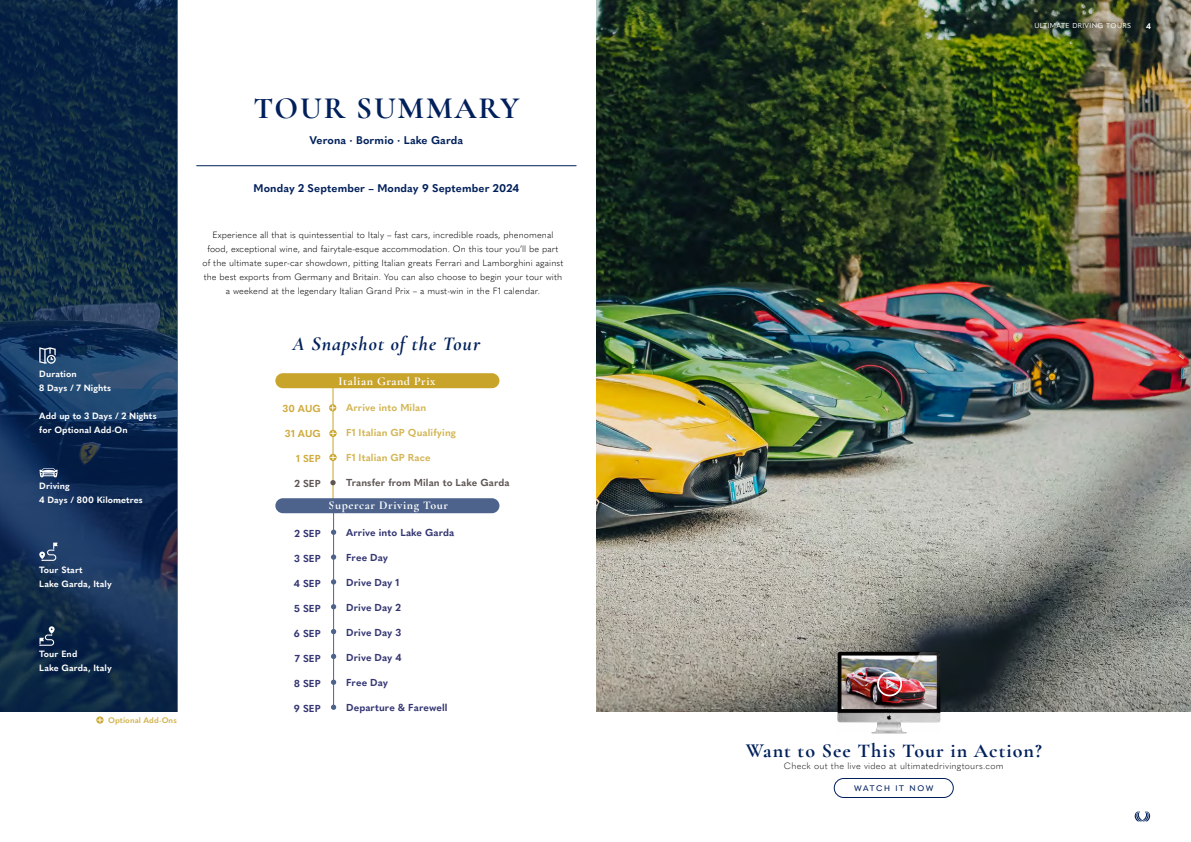
<style>
.page{position:relative;width:1191px;height:842px;background:#fff}
.page>*{position:absolute;margin:0;border:0;box-sizing:border-box;transform-origin:0 0}
.t1{font:700 31px "Cormorant Garamond";letter-spacing:.06em;color:#00205b}
.t2{font:700 20px "Cormorant Garamond";letter-spacing:.05em;color:#00205b}
.t3{font:italic 700 20px "Cormorant Garamond";letter-spacing:.05em;color:#00205b}
.t4{font:700 12px "Cormorant Garamond";letter-spacing:.05em;color:#fff}
.t5{font:700 11px "Quasimoda";letter-spacing:.01em;color:#00205b}
.t6{font:700 10px "Quasimoda";letter-spacing:.01em;color:#333572}
.t7{font:700 10px "Quasimoda";letter-spacing:.01em;color:#d4b655}
.t8{font:700 10px "Quasimoda";letter-spacing:.01em;color:#5f5654}
.t9{font:700 10px "Quasimoda";letter-spacing:.01em;color:#d0ab3c}
.t10{font:300 9px/14px "Quasimoda";letter-spacing:.01em;color:#000;text-align:center}
.t11{font:700 9px/14px "Quasimoda";letter-spacing:.01em;color:#fff}
.t12{font:300 9px "Quasimoda";letter-spacing:.025em;color:#1a1a1a}
.t13{font:700 8px "Quasimoda";letter-spacing:.01em;color:#d4b655}
.t14{font:500 8px "Quasimoda";letter-spacing:.2em;color:#00205b}
.t15{font:700 8px "Quasimoda";color:#fff}
.t16{font:7px "Quasimoda";letter-spacing:.05em;color:#fff}
</style>
<div class="page">
<svg style="left:1134px;top:811px;width:16px;height:10px"></svg>
<img style="left:596px;top:0;width:595px;height:711px">
<svg style="left:0;top:0;width:177px;height:711px;background:#102c4d"></svg>
<hr style="left:196px;top:165px;width:380px;height:1px;background:#00205b">
<svg style="left:39px;top:468px;width:19px;height:9px"></svg>
<svg style="left:39px;top:543px;width:19px;height:18px"></svg>
<svg style="left:39px;top:626px;width:16px;height:20px"></svg>
<svg style="left:39px;top:347px;width:17px;height:17px"></svg>
<div style="left:833px;top:778px;width:120px;height:20px;border:1px solid #00205b;border-radius:10px"></div>
<img style="left:837px;top:651px;width:103px;height:82px">
<div style="left:877px;top:671px;width:25px;height:25px;border:2px solid #fff;border-radius:50%"></div>
<svg style="left:885px;top:678px;width:11px;height:11px"></svg>
<svg style="left:96px;top:716px;width:8px;height:8px"></svg>
<svg style="left:97px;top:718px;width:5px;height:4px"></svg>
<div style="left:275px;top:373px;width:224px;height:15px;background:#c9a42a;border-radius:8px"></div>
<hr style="left:332px;top:388px;width:1px;height:115px;background:#c9a42a">
<svg style="left:329px;top:454px;width:8px;height:7px"></svg>
<svg style="left:330px;top:455px;width:5px;height:5px"></svg>
<svg style="left:329px;top:430px;width:8px;height:7px"></svg>
<svg style="left:330px;top:431px;width:5px;height:5px"></svg>
<svg style="left:330px;top:480px;width:6px;height:5px"></svg>
<div style="left:275px;top:498px;width:224px;height:15px;background:#4d638c;border-radius:8px"></div>
<svg style="left:329px;top:404px;width:7px;height:7px"></svg>
<svg style="left:330px;top:406px;width:5px;height:4px"></svg>
<hr style="left:333px;top:506px;width:1px;height:201px;background:#4d638c">
<svg style="left:331px;top:579px;width:5px;height:5px"></svg>
<svg style="left:331px;top:554px;width:5px;height:6px"></svg>
<svg style="left:331px;top:530px;width:5px;height:5px"></svg>
<svg style="left:331px;top:604px;width:5px;height:5px"></svg>
<svg style="left:331px;top:629px;width:5px;height:5px"></svg>
<svg style="left:331px;top:654px;width:5px;height:5px"></svg>
<svg style="left:331px;top:680px;width:5px;height:5px"></svg>
<svg style="left:331px;top:705px;width:5px;height:5px"></svg>
<p class="t11" style="left:39px;top:366px;width:73px">Duration<br>8 Days / 7 Nights</p>
<p class="t11" style="left:39px;top:408px;width:119px">Add up to 3 Days / 2 Nights for Optional Add-On</p>
<p class="t11" style="left:39px;top:478px;width:105px">Driving<br>4 Days / 800 Kilometres</p>
<p class="t11" style="left:39px;top:562px;width:74px">Tour Start<br>Lake Garda, Italy</p>
<p class="t11" style="left:39px;top:646px;width:74px">Tour End<br>Lake Garda, Italy</p>
<p class="t13" style="left:108px;top:714px;width:70px">Optional Add-Ons</p>
<h1 class="t1" style="left:253px;top:89px;width:268px">TOUR SUMMARY</h1>
<p class="t5" style="left:310px;top:132px;width:155px">Verona · Bormio · Lake Garda</p>
<p class="t5" style="left:253px;top:180px;width:267px">Monday 2 September – Monday 9 September 2024</p>
<p class="t10" style="left:203px;top:228px;width:362px">Experience all that is quintessential to Italy – fast cars, incredible roads, phenomenal food, exceptional wine, and fairytale-esque accommodation. On this tour you’ll be part of the ultimate super-car showdown, pitting Italian greats Ferrari and Lamborghini against the best exports from Germany and Britain. You can also choose to begin your tour with a weekend at the legendary Italian Grand Prix – a must-win in the F1 calendar.</p>
<h2 class="t3" style="left:293px;top:331px;width:189px">A Snapshot of the Tour</h2>
<p class="t9" style="left:282px;top:400px;width:40px">30 AUG</p>
<p class="t9" style="left:285px;top:425px;width:37px">31 AUG</p>
<p class="t9" style="left:296px;top:450px;width:26px">1 SEP</p>
<p class="t8" style="left:294px;top:475px;width:28px">2 SEP</p>
<p class="t6" style="left:294px;top:525px;width:28px">2 SEP</p>
<p class="t6" style="left:294px;top:550px;width:28px">3 SEP</p>
<p class="t6" style="left:294px;top:575px;width:28px">4 SEP</p>
<p class="t6" style="left:294px;top:600px;width:28px">5 SEP</p>
<p class="t6" style="left:294px;top:625px;width:28px">6 SEP</p>
<p class="t6" style="left:295px;top:650px;width:27px">7 SEP</p>
<p class="t6" style="left:294px;top:675px;width:28px">8 SEP</p>
<p class="t6" style="left:294px;top:700px;width:28px">9 SEP</p>
<h3 class="t4" style="left:338px;top:373px;width:98px">Italian Grand Prix</h3>
<p class="t7" style="left:346px;top:400px;width:82px">Arrive into Milan</p>
<p class="t7" style="left:346px;top:425px;width:111px">F1 Italian GP Qualifying</p>
<p class="t7" style="left:346px;top:450px;width:86px">F1 Italian GP Race</p>
<p class="t8" style="left:346px;top:475px;width:165px">Transfer from Milan to Lake Garda</p>
<h3 class="t4" style="left:328px;top:498px;width:121px">Supercar Driving Tour</h3>
<p class="t6" style="left:346px;top:525px;width:110px">Arrive into Lake Garda</p>
<p class="t6" style="left:346px;top:550px;width:44px">Free Day</p>
<p class="t6" style="left:346px;top:575px;width:55px">Drive Day 1</p>
<p class="t6" style="left:346px;top:600px;width:57px">Drive Day 2</p>
<p class="t6" style="left:346px;top:625px;width:57px">Drive Day 3</p>
<p class="t6" style="left:346px;top:650px;width:57px">Drive Day 4</p>
<p class="t6" style="left:346px;top:675px;width:44px">Free Day</p>
<p class="t6" style="left:346px;top:700px;width:103px">Departure &amp; Farewell</p>
<p class="t16" style="left:1034px;top:21px;width:98px">ULTIMATE DRIVING TOURS</p>
<p class="t15" style="left:1146px;top:20px;width:6px">4</p>
<h2 class="t2" style="left:745px;top:738px;width:298px">Want to See This Tour in Action?</h2>
<p class="t12" style="left:784px;top:759px;width:221px">Check out the live video at ultimatedrivingtours.com</p>
<p class="t14" style="left:854px;top:782px;width:81px">WATCH IT NOW</p>
</div>
